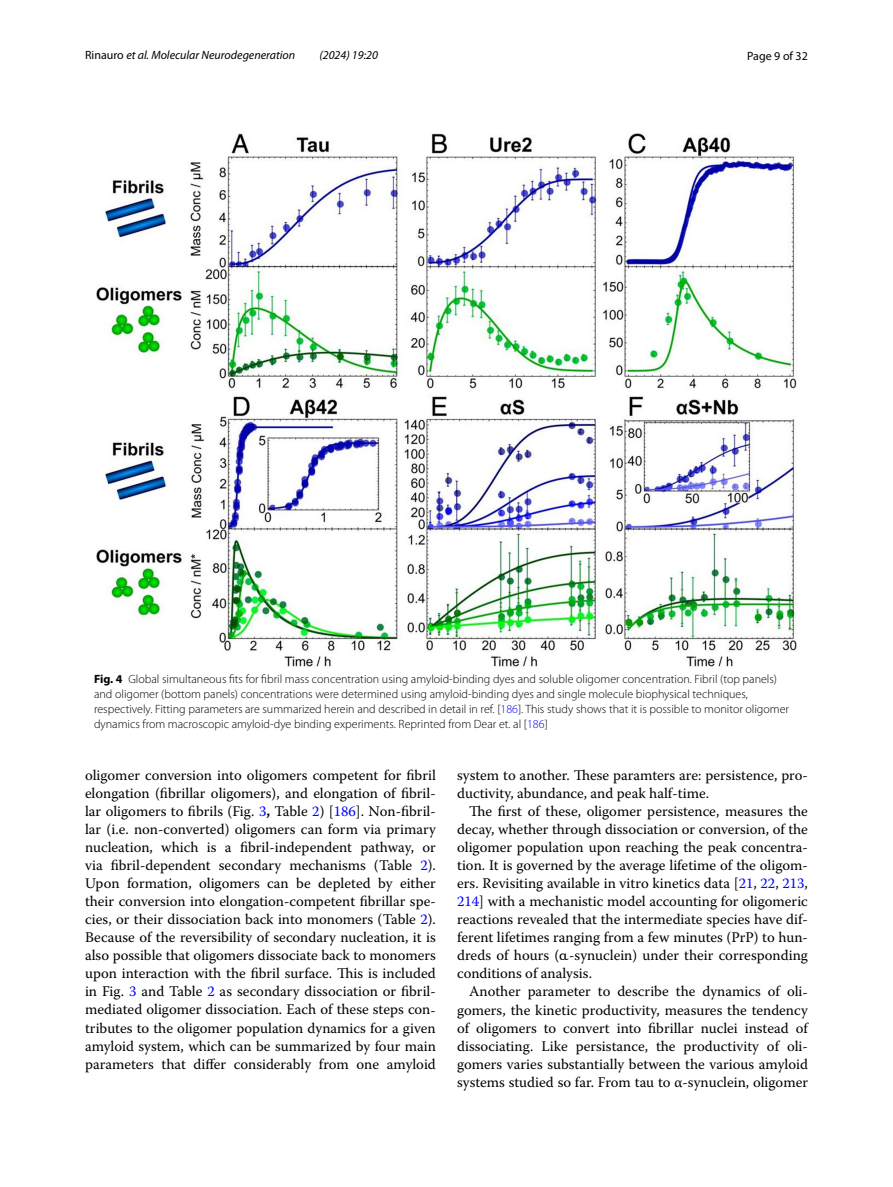
<style>
.page{position:relative;width:893px;height:1187px;background:#fff}
.page>*{position:absolute;margin:0;border:0;box-sizing:border-box;transform-origin:0 0}
.t1{font:14.7px/18px "Warnock Pro";color:#000;text-align:justify}
.t2{font:300 12px/15px "Myriad Pro";color:#000}
.t3{font:italic 12px "Myriad Pro";color:#000}
.t4{font:12px "Myriad Pro";color:#000}
.s1{font-style:normal}
.s2{font-weight:700}
.s3{color:#00f}
.s4{font-family:"Code 2000"}
</style>
<div class="page">
<img style="left:96px;top:133px;width:701px;height:534px">
<p class="t3" style="left:85px;top:48px;width:212px"><span class="s1">Rinauro</span> et al. Molecular Neurodegeneration</p>
<p class="t3" style="left:319px;top:48px;width:60px">(2024) 19:20</p>
<p class="t4" style="left:747px;top:48px;width:62px">Page 9 of 32</p>
<p class="t2" style="left:94px;top:672px;width:696px"><span class="s2">Fig. 4</span> Global simultaneous fits for fibril mass concentration using amyloid-binding dyes and soluble oligomer concentration. Fibril (top panels) and oligomer (bottom panels) concentrations were determined using amyloid-binding dyes and single molecule biophysical techniques, respectively. Fitting parameters are summarized herein and described in detail in ref. [<span class="s3">186</span>]. This study shows that it is possible to monitor oligomer dynamics from macroscopic amyloid-dye binding experiments. Reprinted from Dear et. al [<span class="s3">186</span>]</p>
<p class="t1" style="left:85px;top:766px;width:352px">oligomer conversion into oligomers competent for fibril elongation (fibrillar oligomers), and elongation of fibril&shy;lar oligomers to fibrils (Fig. <span class="s3">3</span><span class="s2">,</span> Table <span class="s3">2</span>) [<span class="s3">186</span>]. Non-fibril&shy;lar (i.e. non-converted) oligomers can form via primary nucleation, which is a fibril-independent pathway, or via fibril-dependent secondary mechanisms (Table <span class="s3">2</span>).<br>Upon formation, oligomers can be depleted by either their conversion into elongation-competent fibrillar spe&shy;cies, or their dissociation back into monomers (Table <span class="s3">2</span>).<br>Because of the reversibility of secondary nucleation, it is also possible that oligomers dissociate back to monomers upon interaction with the fibril surface. This is included in Fig. <span class="s3">3</span> and Table <span class="s3">2</span> as secondary dissociation or fibril&shy;mediated oligomer dissociation. Each of these steps con&shy;tributes to the oligomer population dynamics for a given amyloid system, which can be summarized by four main parameters that differ considerably from one amyloid</p>
<p class="t1" style="left:457px;top:766px;width:352px">system to another. These paramters are: persistence, pro&shy;ductivity, abundance, and peak half-time.</p>
<p class="t1" style="left:457px;top:802px;width:352px;text-indent:12px">The first of these, oligomer persistence, measures the decay, whether through dissociation or conversion, of the oligomer population upon reaching the peak concentra&shy;tion. It is governed by the average lifetime of the oligom&shy;ers. Revisiting available in vitro kinetics data [<span class="s3">21</span>, <span class="s3">22</span>, <span class="s3">213</span>, <span class="s3">214</span>] with a mechanistic model accounting for oligomeric reactions revealed that the intermediate species have dif&shy;ferent lifetimes ranging from a few minutes (PrP) to hun&shy;dreds of hours (<span class="s4">⍺</span>-synuclein) under their corresponding conditions of analysis.</p>
<p class="t1" style="left:457px;top:982px;width:352px;text-indent:12px">Another parameter to describe the dynamics of oli&shy;gomers, the kinetic productivity, measures the tendency of oligomers to convert into fibrillar nuclei instead of dissociating. Like persistance, the productivity of oli&shy;gomers varies substantially between the various amyloid systems studied so far. From tau to α-synuclein, oligomer</p>
</div>
